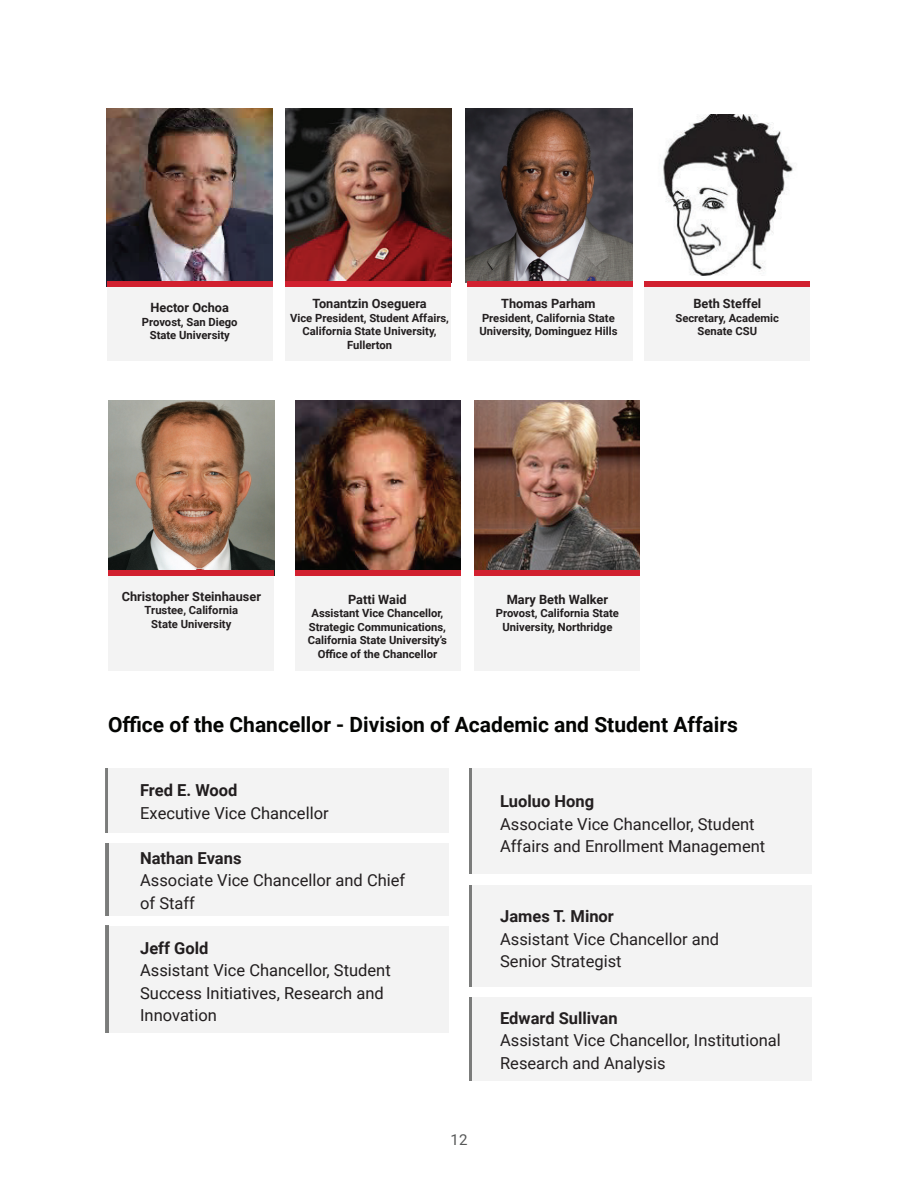
<style>
.page{position:relative;width:918px;height:1188px;background:#fff}
.page>*{position:absolute;margin:0;border:0;box-sizing:border-box;transform-origin:0 0}
.t1{font:700 21px "Roboto";color:#040503}
.t2{font:16.5px/22.5px "Roboto";color:#231f20}
.t3{font:15px "Roboto";color:#575858}
.t4{font:700 12.75px "Roboto";color:#231f20}
.t5{font:700 11.25px/13.5px "Roboto";color:#231f20;text-align:center}
.s1{font-weight:700}
</style>
<div class="page">
<div style="left:107px;top:843px;width:342px;height:72px;background:#f3f3f3"></div>
<div style="left:469px;top:886px;width:342px;height:101px;background:#f3f3f3"></div>
<div style="left:469px;top:768px;width:342px;height:106px;background:#f3f3f3"></div>
<div style="left:108px;top:576px;width:166px;height:94px;background:#f3f3f3"></div>
<div style="left:645px;top:284px;width:165px;height:76px;background:#f3f3f3"></div>
<div style="left:467px;top:284px;width:165px;height:76px;background:#f3f3f3"></div>
<div style="left:286px;top:284px;width:165px;height:76px;background:#f3f3f3"></div>
<img style="left:285px;top:108px;width:166px;height:175px">
<img style="left:466px;top:109px;width:166px;height:174px">
<img style="left:663px;top:115px;width:130px;height:161px">
<img style="left:109px;top:400px;width:165px;height:171px">
<img style="left:296px;top:400px;width:165px;height:171px">
<img style="left:474px;top:400px;width:166px;height:171px">
<div style="left:108px;top:571px;width:166px;height:5px;background:#d1202f"></div>
<div style="left:645px;top:281px;width:165px;height:6px;background:#d1202f"></div>
<div style="left:467px;top:281px;width:165px;height:6px;background:#d1202f"></div>
<div style="left:286px;top:281px;width:165px;height:6px;background:#d1202f"></div>
<div style="left:296px;top:571px;width:165px;height:5px;background:#d1202f"></div>
<hr style="left:106px;top:768px;width:2px;height:65px;background:#040503">
<div style="left:474px;top:571px;width:166px;height:5px;background:#d1202f"></div>
<div style="left:296px;top:576px;width:165px;height:94px;background:#f3f3f3"></div>
<div style="left:107px;top:768px;width:342px;height:65px;background:#f3f3f3"></div>
<div style="left:469px;top:997px;width:342px;height:83px;background:#f3f3f3"></div>
<div style="left:107px;top:927px;width:342px;height:106px;background:#f3f3f3"></div>
<div style="left:474px;top:576px;width:166px;height:94px;background:#f3f3f3"></div>
<hr style="left:105px;top:843px;width:3px;height:72px;background:#040503">
<hr style="left:105px;top:925px;width:3px;height:108px;background:#040503">
<hr style="left:469px;top:768px;width:3px;height:106px;background:#040503">
<hr style="left:469px;top:886px;width:3px;height:101px;background:#040503">
<hr style="left:469px;top:997px;width:3px;height:83px;background:#040503">
<div style="left:107px;top:287px;width:165px;height:73px;background:#f3f3f3"></div>
<img style="left:107px;top:109px;width:166px;height:178px">
<div style="left:107px;top:281px;width:165px;height:6px;background:#d1202f"></div>
<p class="t4" style="left:151px;top:299px;width:80px">Hector Ochoa</p>
<p class="t5" style="left:142px;top:314px;width:97px">Provost, San Diego<br>State University</p>
<p class="t4" style="left:312px;top:295px;width:116px">Tonantzin Oseguera</p>
<p class="t5" style="left:290px;top:310px;width:160px">Vice President, Student Affairs,<br>California State University,<br>Fullerton</p>
<p class="t4" style="left:501px;top:295px;width:96px">Thomas Parham</p>
<p class="t5" style="left:479px;top:310px;width:140px;text-align:left">President, California State<br>University, Dominguez Hills</p>
<p class="t4" style="left:693px;top:295px;width:69px">Beth Steffel</p>
<p class="t5" style="left:675px;top:310px;width:105px">Secretary, Academic<br>Senate CSU</p>
<p class="t4" style="left:122px;top:587px;width:141px">Christopher Steinhauser</p>
<p class="t5" style="left:145px;top:603px;width:95px">Trustee, California<br>State University</p>
<p class="t4" style="left:348px;top:590px;width:60px">Patti Waid</p>
<p class="t5" style="left:308px;top:606px;width:141px">Assistant Vice Chancellor,<br>Strategic Communications,<br>California State University’s<br>Office of the Chancellor</p>
<p class="t4" style="left:507px;top:590px;width:103px">Mary Beth Walker</p>
<p class="t5" style="left:496px;top:606px;width:125px">Provost, California State<br>University, Northridge</p>
<h2 class="t1" style="left:108px;top:710px;width:631px">Office of the Chancellor - Division of Academic and Student Affairs</h2>
<p class="t2" style="left:140px;top:778px;width:190px"><span class="s1">Fred E. Wood<br></span>Executive Vice Chancellor</p>
<p class="t2" style="left:140px;top:846px;width:267px"><span class="s1">Nathan Evans<br></span>Associate Vice Chancellor and Chief of Staff</p>
<p class="t2" style="left:140px;top:936px;width:252px"><span class="s1">Jeff Gold<br></span>Assistant Vice Chancellor, Student<br>Success Initiatives, Research and<br>Innovation</p>
<p class="t3" style="left:451px;top:1130px;width:18px">12</p>
<p class="t2" style="left:500px;top:790px;width:267px"><span class="s1">Luoluo Hong<br></span>Associate Vice Chancellor, Student<br>Affairs and Enrollment Management</p>
<p class="t2" style="left:500px;top:905px;width:221px"><span class="s1">James T. Minor<br></span>Assistant Vice Chancellor and<br>Senior Strategist</p>
<p class="t2" style="left:500px;top:1006px;width:282px"><span class="s1">Edward Sullivan<br></span>Assistant Vice Chancellor, Institutional<br>Research and Analysis</p>
</div>
